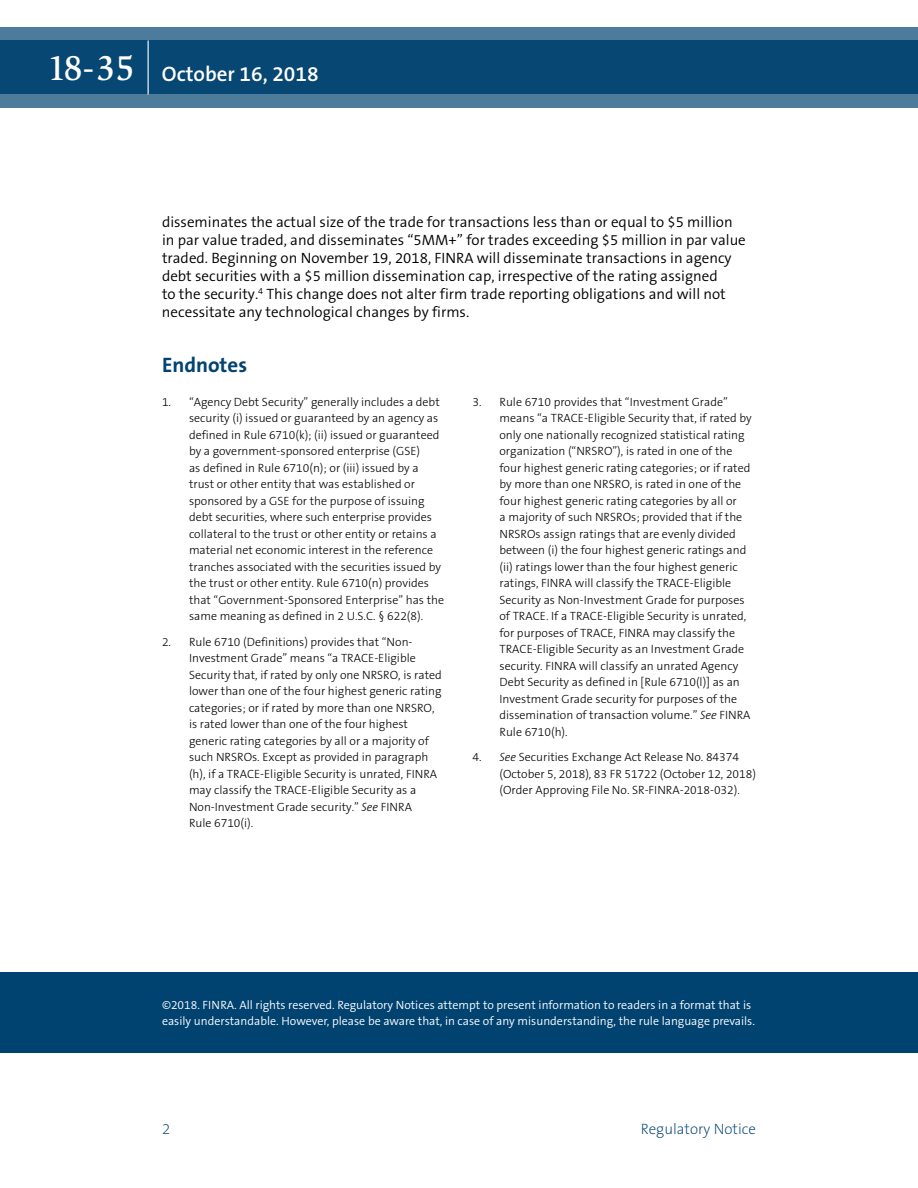
<style>
.page{position:relative;width:918px;height:1188px;background:#fff}
.page>*{position:absolute;margin:0;border:0;box-sizing:border-box;transform-origin:0 0}
.t1{font:600 21px "The Sans B6";color:#fff}
.t2{font:700 21px "The Sans B7";color:#004270}
.t3{font:300 15px/18px "The Sans B4";color:#000}
.t4{font:200 15px "The Sans B2";color:#004270}
.t5{font:300 12px/16.5px "The Sans B3";color:#000}
.t6{font:300 12px/16.5px "The Sans B4";color:#fff}
.s1{font-family:"Slimbach LT";font-weight:500;font-size:36px}
.s2{font-style:italic}
</style>
<div class="page">
<div style="left:0;top:972px;width:918px;height:81px;background:#004270"></div>
<svg style="left:0;top:27px;width:918px;height:81px;background:#1e5881"></svg>
<hr style="left:148px;top:40px;width:1px;height:54px;background:#fff">
<h1 class="t1" style="left:47px;top:62px;width:273px"><span class="s1">18-35</span> October 16, 2018</h1>
<p class="t3" style="left:162px;top:213px;width:585px">disseminates the actual size of the trade for transactions less than or equal to $5 million in par value traded, and disseminates “5MM+” for trades exceeding $5 million in par value traded. Beginning on November 19, 2018, FINRA will disseminate transactions in agency debt securities with a $5 million dissemination cap, irrespective of the rating assigned<br>to the security.<sup>4</sup> This change does not alter firm trade reporting obligations and will not necessitate any technological changes by firms.</p>
<h1 class="t2" style="left:162px;top:354px;width:87px">Endnotes</h1>
<p class="t5" style="left:189px;top:394px;width:257px;text-indent:-27px">1. “Agency Debt Security” generally includes a debt security (i) issued or guaranteed by an agency as defined in Rule 6710(k); (ii) issued or guaranteed by a government-sponsored enterprise (GSE)<br>as defined in Rule 6710(n); or (iii) issued by a trust or other entity that was established or sponsored by a GSE for the purpose of issuing debt securities, where such enterprise provides collateral to the trust or other entity or retains a material net economic interest in the reference tranches associated with the securities issued by the trust or other entity. Rule 6710(n) provides that “Government-Sponsored Enterprise” has the same meaning as defined in 2 U.S.C. § 622(8).</p>
<p class="t5" style="left:189px;top:634px;width:254px;text-indent:-27px">2. Rule 6710 (Definitions) provides that “Non-Investment Grade” means “a TRACE-Eligible Security that, if rated by only one NRSRO, is rated lower than one of the four highest generic rating categories; or if rated by more than one NRSRO, is rated lower than one of the four highest generic rating categories by all or a majority of such NRSROs. Except as provided in paragraph (h), if a TRACE-Eligible Security is unrated, FINRA may classify the TRACE-Eligible Security as a Non-Investment Grade security.” <span class="s2">See</span> FINRA<br>Rule 6710(i).</p>
<p class="t5" style="left:500px;top:394px;width:254px;text-indent:-27px">3. Rule 6710 provides that “Investment Grade” means “a TRACE-Eligible Security that, if rated by only one nationally recognized statistical rating organization (“NRSRO”), is rated in one of the four highest generic rating categories; or if rated by more than one NRSRO, is rated in one of the four highest generic rating categories by all or<br>a majority of such NRSROs; provided that if the NRSROs assign ratings that are evenly divided between (i) the four highest generic ratings and (ii) ratings lower than the four highest generic ratings, FINRA will classify the TRACE-Eligible Security as Non-Investment Grade for purposes of TRACE. If a TRACE-Eligible Security is unrated, for purposes of TRACE, FINRA may classify the TRACE-Eligible Security as an Investment Grade security. FINRA will classify an unrated Agency Debt Security as defined in [Rule 6710(l)] as an Investment Grade security for purposes of the dissemination of transaction volume.” <span class="s2">See</span> FINRA Rule 6710(h).</p>
<p class="t5" style="left:500px;top:749px;width:258px;text-indent:-27px">4. <span class="s2">See</span> Securities Exchange Act Release No. 84374 (October 5, 2018), 83 FR 51722 (October 12, 2018) (Order Approving File No. SR-FINRA-2018-032).</p>
<p class="t6" style="left:162px;top:997px;width:594px">©2018. FINRA. All rights reserved. Regulatory Notices attempt to present information to readers in a format that is easily understandable. However, please be aware that, in case of any misunderstanding, the rule language prevails.</p>
<p class="t4" style="left:162px;top:1121px;width:10px">2</p>
<p class="t4" style="left:641px;top:1121px;width:117px">Regulatory Notice</p>
</div>
